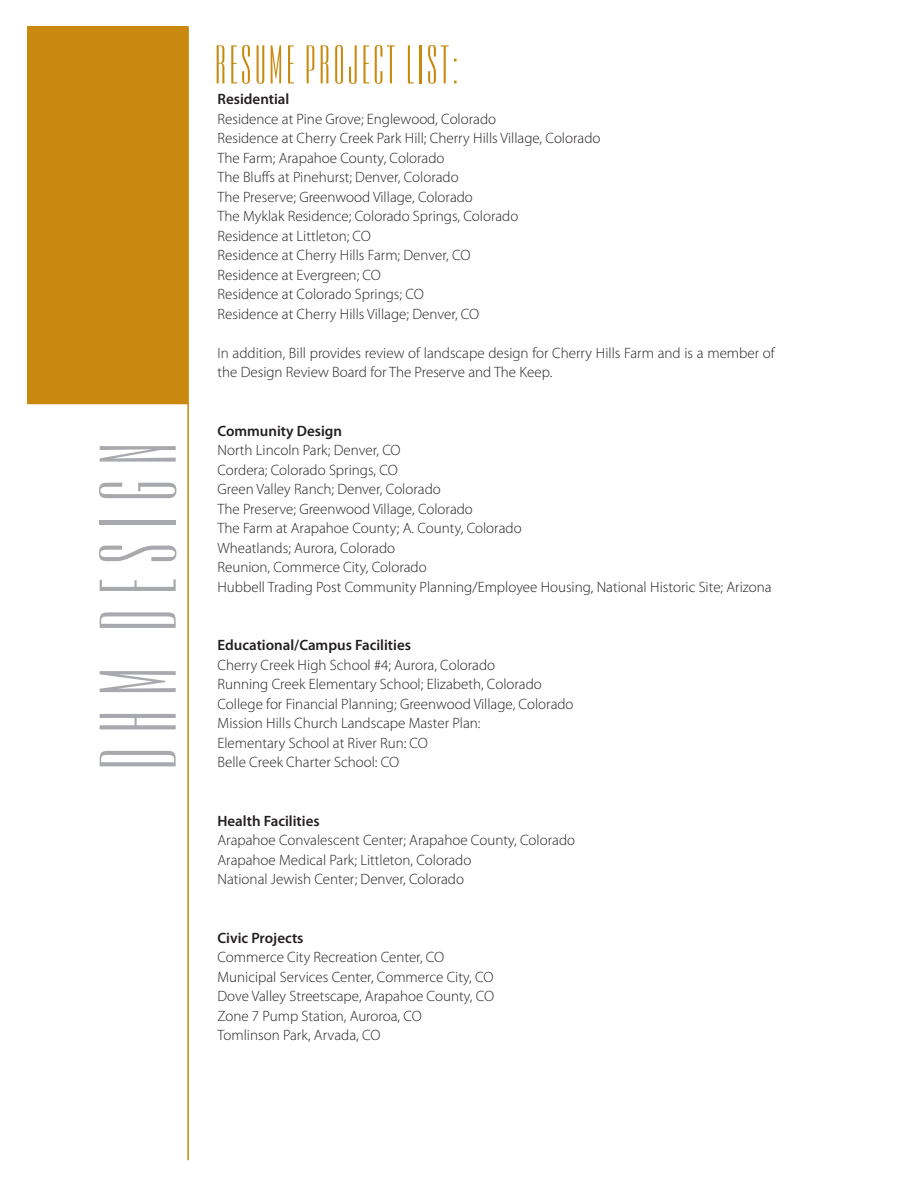
<style>
.page{position:relative;width:918px;height:1188px;background:#fff}
.page>*{position:absolute;margin:0;border:0;box-sizing:border-box;transform-origin:0 0}
.t1{font:108px "Expel Normal";letter-spacing:.075em;color:#a8a9ad}
.t2{font:54px "Expel Normal";color:#c8890e}
.t3{font:300 15px/19.5px "Myriad Pro";color:#231f20}
.t4{font:600 15px "Myriad Pro";color:#231f20}
</style>
<div class="page">
<hr style="left:187px;top:26px;width:2px;height:1134px;background:#c8890e">
<div style="left:28px;top:26px;width:160px;height:378px;background:#c8890e"></div>
<p class="t1" style="left:80px;top:770px;width:336px;rotate:-90deg">DHM DESIGN</p>
<p class="t2" style="left:215px;top:35px;width:248px">RESUME PROJECT LIST:</p>
<p class="t4" style="left:218px;top:90px;width:73px">Residential</p>
<p class="t3" style="left:218px;top:109px;width:280px">Residence at Pine Grove; Englewood, Colorado</p>
<p class="t3" style="left:218px;top:128px;width:385px">Residence at Cherry Creek Park Hill; Cherry Hills Village, Colorado</p>
<p class="t3" style="left:218px;top:148px;width:229px">The Farm; Arapahoe County, Colorado</p>
<p class="t3" style="left:218px;top:167px;width:243px">The Bluffs at Pinehurst; Denver, Colorado</p>
<p class="t3" style="left:218px;top:187px;width:257px">The Preserve; Greenwood Village, Colorado</p>
<p class="t3" style="left:218px;top:206px;width:302px">The Myklak Residence; Colorado Springs, Colorado</p>
<p class="t3" style="left:218px;top:226px;width:155px">Residence at Littleton; CO</p>
<p class="t3" style="left:218px;top:245px;width:254px">Residence at Cherry Hills Farm; Denver, CO</p>
<p class="t3" style="left:218px;top:265px;width:165px">Residence at Evergreen; CO</p>
<p class="t3" style="left:218px;top:284px;width:208px">Residence at Colorado Springs; CO</p>
<p class="t3" style="left:218px;top:304px;width:263px">Residence at Cherry Hills Village; Denver, CO</p>
<p class="t3" style="left:218px;top:343px;width:559px">In addition, Bill provides review of landscape design for Cherry Hills Farm and is a member of the Design Review Board for The Preserve and The Keep.</p>
<p class="t4" style="left:218px;top:421px;width:126px">Community Design</p>
<p class="t3" style="left:218px;top:440px;width:185px">North Lincoln Park; Denver, CO</p>
<p class="t3" style="left:218px;top:460px;width:182px">Cordera; Colorado Springs, CO</p>
<p class="t3" style="left:218px;top:479px;width:225px">Green Valley Ranch; Denver, Colorado</p>
<p class="t3" style="left:218px;top:499px;width:257px">The Preserve; Greenwood Village, Colorado</p>
<p class="t3" style="left:218px;top:518px;width:306px">The Farm at Arapahoe County; A. County, Colorado</p>
<p class="t3" style="left:218px;top:538px;width:179px">Wheatlands; Aurora, Colorado</p>
<p class="t3" style="left:218px;top:557px;width:211px">Reunion, Commerce City, Colorado</p>
<p class="t3" style="left:218px;top:577px;width:556px">Hubbell Trading Post Community Planning/Employee Housing, National Historic Site; Arizona</p>
<p class="t4" style="left:218px;top:636px;width:195px">Educational/Campus Facilities</p>
<p class="t3" style="left:218px;top:655px;width:279px">Cherry Creek High School #4; Aurora, Colorado</p>
<p class="t3" style="left:218px;top:674px;width:326px">Running Creek Elementary School; Elizabeth, Colorado</p>
<p class="t3" style="left:218px;top:694px;width:358px">College for Financial Planning; Greenwood Village, Colorado</p>
<p class="t3" style="left:218px;top:713px;width:264px">Mission Hills Church Landscape Master Plan:</p>
<p class="t3" style="left:218px;top:733px;width:212px">Elementary School at River Run: CO</p>
<p class="t3" style="left:218px;top:752px;width:183px">Belle Creek Charter School: CO</p>
<p class="t4" style="left:218px;top:811px;width:104px">Health Facilities</p>
<p class="t3" style="left:218px;top:830px;width:359px">Arapahoe Convalescent Center; Arapahoe County, Colorado</p>
<p class="t3" style="left:218px;top:850px;width:255px">Arapahoe Medical Park; Littleton, Colorado</p>
<p class="t3" style="left:218px;top:869px;width:248px">National Jewish Center; Denver, Colorado</p>
<p class="t4" style="left:218px;top:928px;width:88px">Civic Projects</p>
<p class="t3" style="left:218px;top:947px;width:228px">Commerce City Recreation Center, CO</p>
<p class="t3" style="left:218px;top:967px;width:278px">Municipal Services Center, Commerce City, CO</p>
<p class="t3" style="left:218px;top:986px;width:278px">Dove Valley Streetscape, Arapahoe County, CO</p>
<p class="t3" style="left:218px;top:1006px;width:206px">Zone 7 Pump Station, Auroroa, CO</p>
<p class="t3" style="left:218px;top:1025px;width:164px">Tomlinson Park, Arvada, CO</p>
</div>
